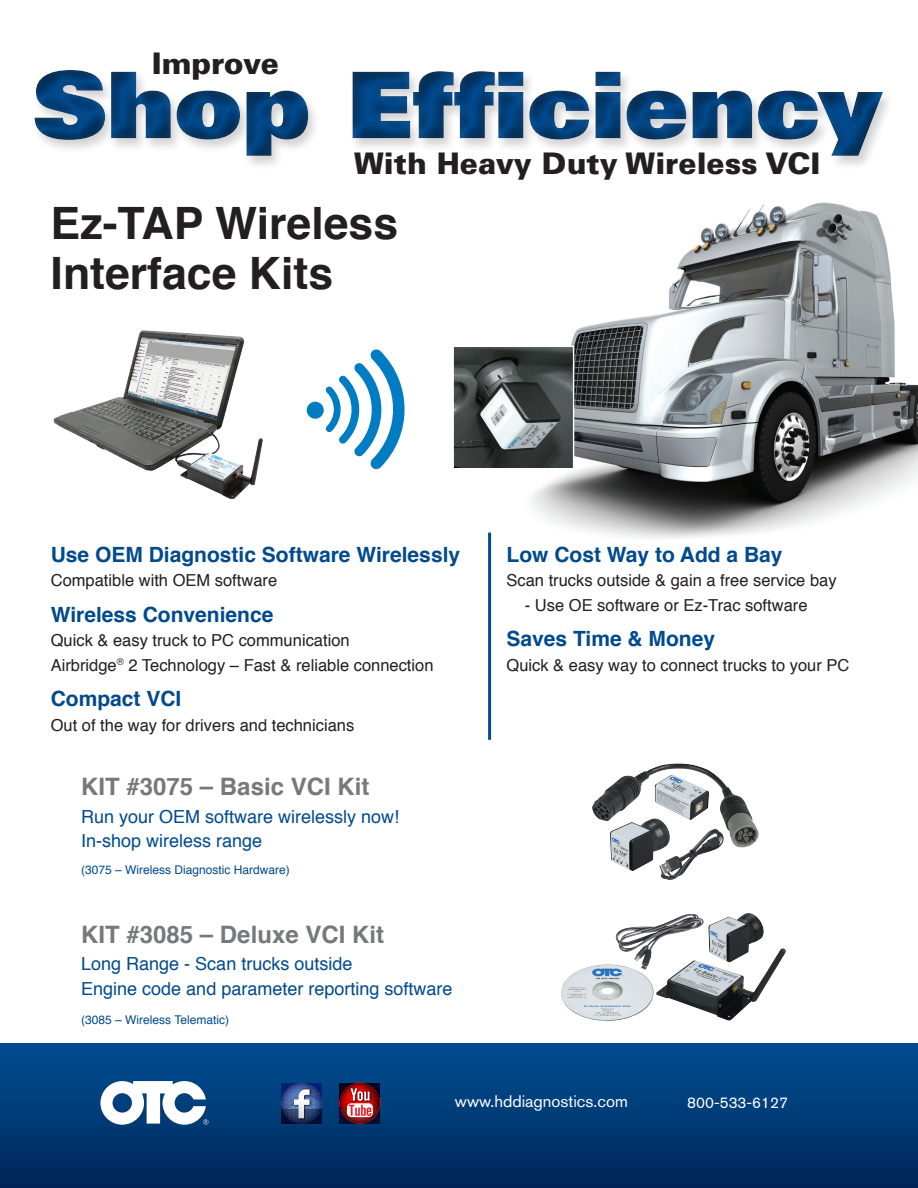
<style>
.page{position:relative;width:918px;height:1188px;background:#fff}
.page>*{position:absolute;margin:0;border:0;box-sizing:border-box;transform-origin:0 0}
.t1{font:900 91.95px "Univers";color:#004a8d;scale:1.13 1}
.t2{font:700 44.55px/49.9px "Helvetica";color:#231f20}
.t3{font:900 29.7px "Univers";color:#231f20}
.t4{font:700 24px "Helvetica";color:#77787b}
.t5{font:700 21px "Helvetica";color:#004a8d}
.t6{font:18px/24.5px "Helvetica";color:#004a8d}
.t7{font:16.65px "Akzidenz Grotesk BE";color:#fff}
.t8{font:16.5px/24.8px "Helvetica";color:#231f20}
.t9{font:15.3px "Akzidenz Grotesk BE";color:#fff}
.t10{font:12px "Helvetica";color:#004a8d}
</style>
<div class="page">
<div style="left:0;top:1043px;width:918px;height:145px;background:linear-gradient(to bottom,#004e92,#002659)"></div>
<svg style="left:339px;top:1083px;width:42px;height:41px"></svg>
<svg style="left:340px;top:1083px;width:40px;height:40px"></svg>
<div style="left:347px;top:1103px;width:26px;height:14px;background:#fff;border-radius:4px"></div>
<svg style="left:340px;top:1083px;width:40px;height:33px"></svg>
<svg style="left:281px;top:1083px;width:42px;height:41px"></svg>
<div style="left:282px;top:1083px;width:40px;height:40px;background:#1b264e;border-radius:50%"></div>
<img style="left:292px;top:1118px;width:21px;height:4px">
<svg style="left:282px;top:1083px;width:40px;height:35px"></svg>
<svg style="left:100px;top:1081px;width:108px;height:44px"></svg>
<img style="left:488px;top:202px;width:430px;height:354px">
<img style="left:616px;top:913px;width:148px;height:57px">
<img style="left:592px;top:766px;width:165px;height:82px">
<div style="left:15px;top:43px;width:903px;height:120px;background:#231f20;opacity:.75"></div>
<hr style="left:488px;top:533px;width:3px;height:207px;background:#004a8d">
<img style="left:53px;top:330px;width:210px;height:168px">
<svg style="left:326px;top:349px;width:79px;height:120px"></svg>
<div style="left:307px;top:402px;width:17px;height:17px;background:#007cc2;border-radius:50%"></div>
<img style="left:455px;top:348px;width:117px;height:119px">
<div style="left:453px;top:346px;width:121px;height:123px;border:1px solid #fff"></div>
<h3 class="t3" style="left:152px;top:45px;width:129px">Improve</h3>
<h1 class="t1" style="left:33px;top:45px;width:754px">Shop Efficiency</h1>
<h3 class="t3" style="left:354px;top:145px;width:468px">With Heavy Duty Wireless VCI</h3>
<h2 class="t2" style="left:51px;top:201px;width:349px">Ez-TAP Wireless<br>Interface Kits</h2>
<p class="t5" style="left:51px;top:540px;width:411px">Use OEM Diagnostic Software Wirelessly</p>
<p class="t8" style="left:51px;top:569px;width:228px">Compatible with OEM software</p>
<p class="t5" style="left:51px;top:600px;width:224px">Wireless Convenience</p>
<p class="t8" style="left:51px;top:629px;width:384px">Quick &amp; easy truck to PC communication<br>Airbridge<sup>®</sup> 2 Technology – Fast &amp; reliable connection</p>
<p class="t5" style="left:51px;top:684px;width:132px">Compact VCI</p>
<p class="t8" style="left:51px;top:714px;width:305px">Out of the way for drivers and technicians</p>
<h3 class="t4" style="left:81px;top:770px;width:290px">KIT #3075 – Basic VCI Kit</h3>
<p class="t6" style="left:81px;top:805px;width:320px">Run your OEM software wirelessly now!<br>In-shop wireless range</p>
<p class="t10" style="left:81px;top:862px;width:210px">(3075 – Wireless Diagnostic Hardware)</p>
<h3 class="t4" style="left:81px;top:918px;width:304px">KIT #3085 – Deluxe VCI Kit</h3>
<p class="t6" style="left:81px;top:953px;width:373px">Long Range - Scan trucks outside<br>Engine code and parameter reporting software</p>
<p class="t10" style="left:81px;top:1011px;width:149px">(3085 – Wireless Telematic)</p>
<p class="t5" style="left:507px;top:540px;width:278px">Low Cost Way to Add a Bay</p>
<p class="t8" style="left:507px;top:569px;width:332px">Scan trucks outside &amp; gain a free service bay</p>
<p class="t8" style="left:525px;top:594px;width:284px">- Use OE software or Ez-Trac software</p>
<p class="t5" style="left:507px;top:625px;width:210px">Saves Time &amp; Money</p>
<p class="t8" style="left:507px;top:654px;width:344px">Quick &amp; easy way to connect trucks to your PC</p>
<p class="t7" style="left:455px;top:1092px;width:174px">www.hddiagnostics.com</p>
<p class="t9" style="left:687px;top:1093px;width:102px">800-533-6127</p>
</div>
